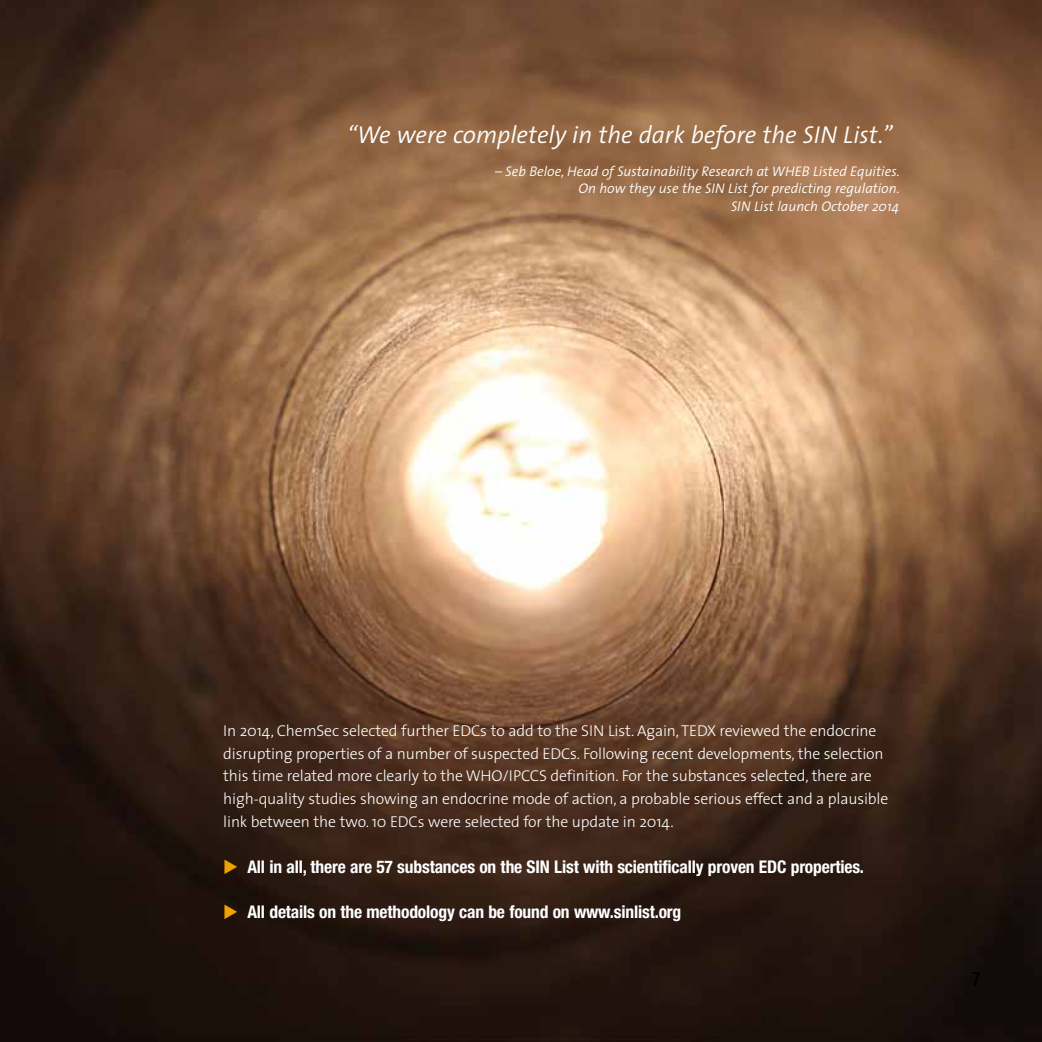
<style>
.page{position:relative;width:1042px;height:1042px;background:#fff}
.page>*{position:absolute;margin:0;border:0;box-sizing:border-box;transform-origin:0 0}
.t1{font:italic 300 24.5px "The Sans";color:#fff}
.t2{font:700 condensed 17.5px "Helvetica Neue";letter-spacing:-.01em;color:#fff}
.t3{font:300 15.75px/22.8px "The Sans";letter-spacing:-.01em;color:#fff}
.t4{font:italic 300 14px/17.5px "The Sans";color:#fff;text-align:right}
.s1{color:#eda200}
</style>
<div class="page">
<img style="left:0;top:0;width:1042px;height:1042px">
<h1 class="t1" style="left:347px;top:115px;width:546px">“We were completely in the dark before the SIN List.”</h1>
<p class="t4" style="left:495px;top:162px;width:406px">– Seb Beloe, Head of Sustainability Research at WHEB Listed Equities.<br>On how they use the SIN List for predicting regulation.<br>SIN List launch October 2014</p>
<p class="t3" style="left:223px;top:719px;width:666px">In 2014, ChemSec selected further EDCs to add to the SIN List. Again, TEDX reviewed the endocrine disrupting properties of a number of suspected EDCs. Following recent developments, the selection this time related more clearly to the WHO/IPCCS definition. For the substances selected, there are high-quality studies showing an endocrine mode of action, a probable serious effect and a plausible link between the two. 10 EDCs were selected for the update in 2014.</p>
<p class="t2" style="left:223px;top:855px;width:642px"><span class="s1">◆</span> All in all, there are 57 substances on the SIN List with scientifically proven EDC properties.</p>
<p class="t2" style="left:223px;top:901px;width:459px"><span class="s1">◆</span> All details on the methodology can be found on www.sinlist.org</p>
</div>
